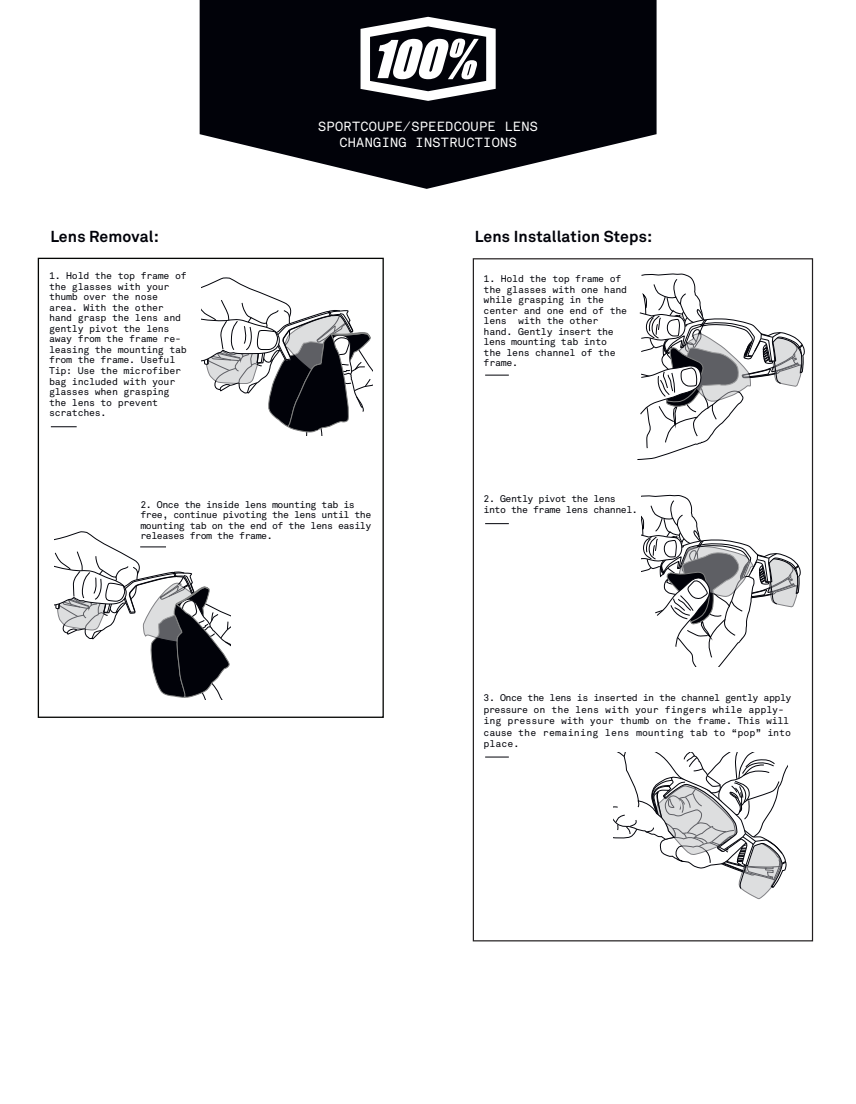
<style>
.page{position:relative;width:856px;height:1104px;background:#fff}
.page>*{position:absolute;margin:0;border:0;box-sizing:border-box;transform-origin:0 0}
.t1{font:700 15.75px "Akkurat";letter-spacing:.01em;color:#010209}
.t2{font:13.12px/15.8px "Akkurat Mono";letter-spacing:.025em;color:#fff;text-align:center}
.t3{font:9.62px/10.5px "Akkurat Mono";letter-spacing:-.025em;color:#010209}
.t4{font:9.62px/11.4px "Akkurat Mono";color:#010209}
.t5{font:9.62px/10.5px "Akkurat Mono";letter-spacing:-.05em;color:#010209}
</style>
<div class="page">
<svg style="left:51px;top:426px;width:26px;height:1px"></svg>
<svg style="left:200px;top:0;width:456px;height:189px;fill:#010209"></svg>
<svg style="left:360px;top:17px;width:136px;height:84px"></svg>
<div style="left:38px;top:258px;width:346px;height:460px;border:1px solid #040503"></div>
<svg style="left:485px;top:375px;width:24px;height:1px"></svg>
<svg style="left:485px;top:523px;width:24px;height:1px"></svg>
<svg style="left:485px;top:757px;width:24px;height:1px"></svg>
<svg style="left:201px;top:277px;width:171px;height:158px"></svg>
<svg style="left:54px;top:531px;width:177px;height:168px"></svg>
<svg style="left:637px;top:273px;width:168px;height:187px"></svg>
<svg style="left:641px;top:494px;width:160px;height:173px"></svg>
<svg style="left:614px;top:753px;width:173px;height:146px"></svg>
<h2 class="t2" style="left:318px;top:119px;width:221px">SPORTCOUPE/SPEEDCOUPE LENS<br>CHANGING INSTRUCTIONS</h2>
<h1 class="t1" style="left:50px;top:227px;width:110px">Lens Removal:</h1>
<h1 class="t1" style="left:475px;top:227px;width:179px">Lens Installation Steps:</h1>
<p class="t3" style="left:49px;top:271px;width:139px">1. Hold the top frame of the glasses with your thumb over the nose area. With the other hand grasp the lens and gently pivot the lens away from the frame re&shy;leasing the mounting tab from the frame. Useful<br>Tip: Use the microfiber bag included with your glasses when grasping the lens to prevent scratches.</p>
<p class="t5" style="left:140px;top:499px;width:232px">2. Once the inside lens mounting tab is free, continue pivoting the lens until the mounting tab on the end of the lens easily releases from the frame.</p>
<p class="t3" style="left:483px;top:274px;width:145px">1. Hold the top frame of the glasses with one hand while grasping in the center and one end of the lens with the other hand. Gently insert the lens mounting tab into<br>the lens channel of the frame.</p>
<p class="t5" style="left:483px;top:493px;width:156px;line-height:11.4px">2. Gently pivot the lens into the frame lens channel.</p>
<p class="t4" style="left:483px;top:692px;width:309px">3. Once the lens is inserted in the channel gently apply pressure on the lens with your fingers while apply&shy;ing pressure with your thumb on the frame. This will cause the remaining lens mounting tab to “pop” into place.</p>
</div>
